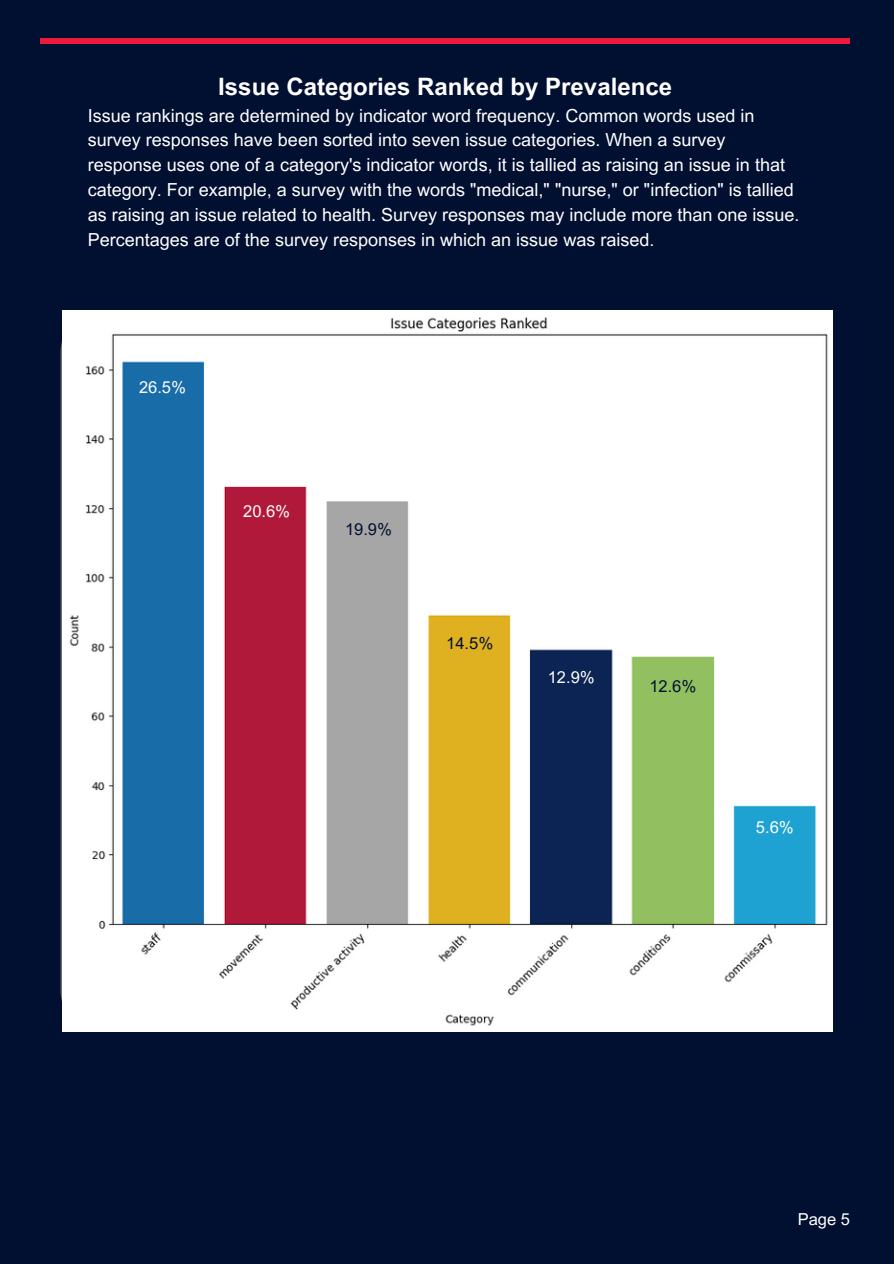
<style>
.page{position:relative;width:894px;height:1264px;background:#fff}
.page>*{position:absolute;margin:0;border:0;box-sizing:border-box;transform-origin:0 0}
.t1{font:700 24px "Arial MT Pro";color:#fff}
.t2{font:18px/24.8px "Arial MT Pro";color:#fff}
.t3{font:16.5px "Arial MT Pro";color:#fff}
.t4{font:16.5px "Arial MT Pro";color:#010f30}
</style>
<div class="page">
<div style="left:0;top:0;width:893px;height:1263px;background:#010f30"></div>
<div style="left:40px;top:39px;width:809px;height:5px;background:#ed1a3c"></div>
<img style="left:62px;top:310px;width:769px;height:721px">
<h1 class="t1" style="left:218px;top:77px;width:455px">Issue Categories Ranked by Prevalence</h1>
<p class="t2" style="left:88px;top:105px;width:713px">Issue rankings are determined by indicator word frequency. Common words used in survey responses have been sorted into seven issue categories. When a survey response uses one of a category's indicator words, it is tallied as raising an issue in that category. For example, a survey with the words "medical," "nurse," or "infection" is tallied as raising an issue related to health. Survey responses may include more than one issue.<br>Percentages are of the survey responses in which an issue was raised.</p>
<p class="t3" style="left:139px;top:381px;width:48px">26.5%</p>
<p class="t3" style="left:243px;top:505px;width:48px">20.6%</p>
<p class="t4" style="left:345px;top:523px;width:48px">19.9%</p>
<p class="t4" style="left:446px;top:636px;width:48px">14.5%</p>
<p class="t3" style="left:547px;top:671px;width:48px">12.9%</p>
<p class="t4" style="left:649px;top:679px;width:48px">12.6%</p>
<p class="t3" style="left:755px;top:821px;width:39px">5.6%</p>
<p class="t3" style="left:797px;top:1212px;width:54px">Page 5</p>
</div>
